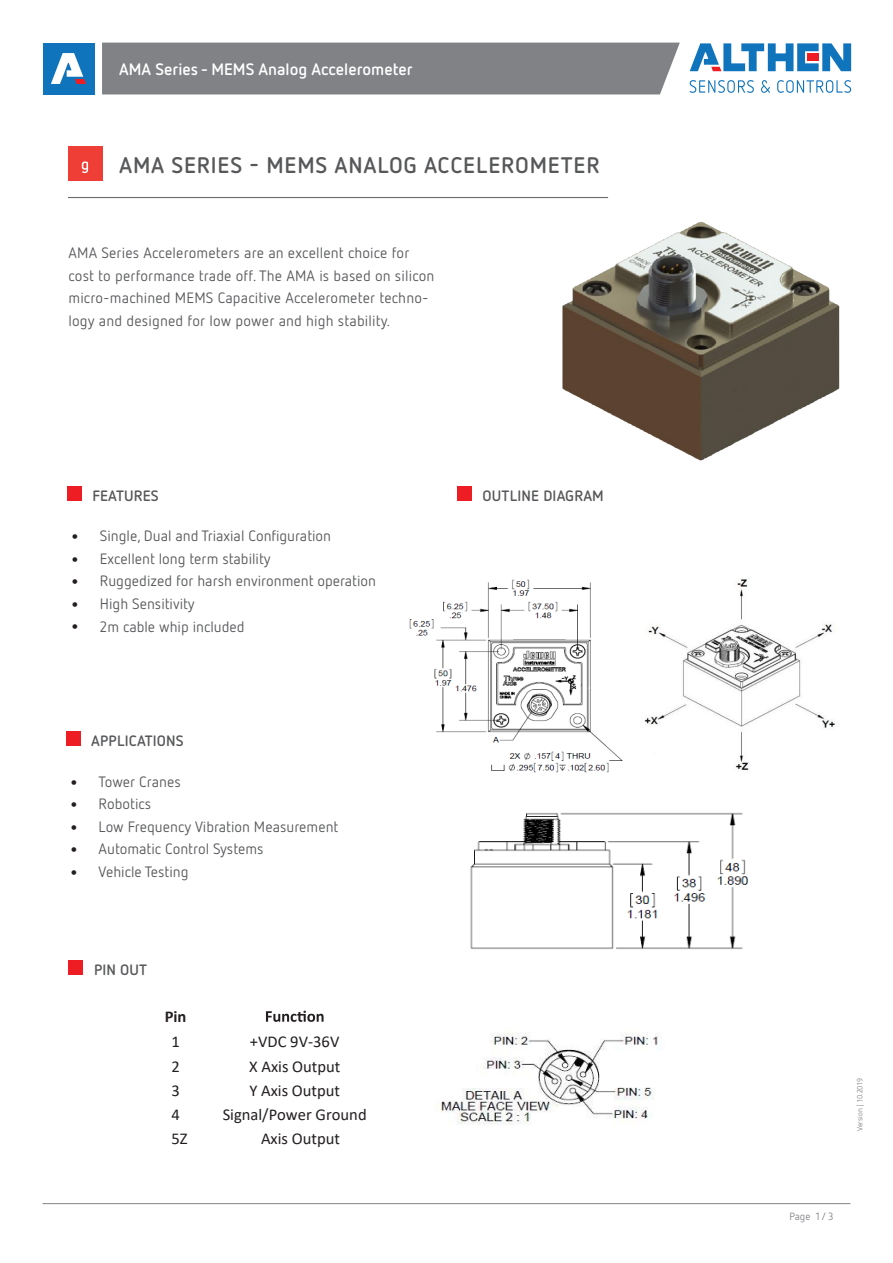
<style>
.page{position:relative;width:893px;height:1263px;background:#fff}
.page>*{position:absolute;margin:0;border:0;box-sizing:border-box;transform-origin:0 0}
.t1{font:700 22.5px "Netto OT";letter-spacing:.035em;color:#57585a}
.t2{font:16.5px/24.2px "Calibri";color:#231f20}
._1Head_12pf_Bold{font:700 16.5px "Netto OT";color:#fff}
.t3{font:700 16.5px "Calibri";color:#231f20}
.FT_10pt_regular{font:15px/22.5px "Netto OT";color:#57585a}
.Fliesstext_Head_10p{font:700 15px "Netto OT";letter-spacing:.01em;color:#57585a}
.t4{font:10.5px "Netto OT";color:#808285}
.t5{font:7.5px "Netto OT";color:#808285}
.s1{font-size:27px;color:#231f20}
</style>
<div class="page">
<div style="left:102px;top:43px;width:578px;height:51px;background:#808285"></div>
<hr style="left:43px;top:1203px;width:807px;height:1px;background:#808285">
<div style="left:43px;top:43px;width:51px;height:51px;background:#1074bc"></div>
<svg style="left:51px;top:53px;width:35px;height:31px"></svg>
<svg style="left:690px;top:80px;width:64px;height:13px"></svg>
<svg style="left:761px;top:80px;width:9px;height:13px"></svg>
<svg style="left:777px;top:80px;width:74px;height:13px"></svg>
<svg style="left:690px;top:43px;width:161px;height:28px"></svg>
<div style="left:68px;top:147px;width:34px;height:34px;background:#ee3e35"></div>
<svg style="left:82px;top:162px;width:6px;height:11px"></svg>
<img style="left:562px;top:222px;width:278px;height:239px">
<div style="left:67px;top:486px;width:15px;height:15px;background:#ee1d23"></div>
<div style="left:66px;top:731px;width:15px;height:15px;background:#ee1d23"></div>
<hr style="left:68px;top:197px;width:540px;height:1px;background:#6c6d70">
<div style="left:68px;top:960px;width:15px;height:15px;background:#ee1d23"></div>
<div style="left:457px;top:486px;width:15px;height:15px;background:#ee1d23"></div>
<img style="left:644px;top:579px;width:191px;height:191px">
<img style="left:409px;top:579px;width:214px;height:194px">
<img style="left:470px;top:812px;width:279px;height:138px">
<img style="left:440px;top:1032px;width:220px;height:93px">
<svg style="left:266px;top:1011px;width:58px;height:11px"></svg>
<p class="_1Head_12pf_Bold" style="left:119px;top:58px;width:295px">AMA Series - MEMS Analog Accelerometer</p>
<p class="t1" style="left:119px;top:151px;width:482px">AMA SERIES - MEMS ANALOG ACCELEROMETER</p>
<p class="FT_10pt_regular" style="left:68px;top:241px;width:367px">AMA Series Accelerometers are an excellent choice for cost to performance trade off. The AMA is based on silicon micro-machined MEMS Capacitive Accelerometer techno&shy;logy and designed for low power and high stability.</p>
<p class="Fliesstext_Head_10p" style="left:92px;top:486px;width:68px">FEATURES</p>
<p class="FT_10pt_regular" style="left:68px;top:525px;width:265px"><span class="s1">•</span> Single, Dual and Triaxial Configuration</p>
<p class="FT_10pt_regular" style="left:68px;top:547px;width:204px"><span class="s1">•</span> Excellent long term stability</p>
<p class="FT_10pt_regular" style="left:68px;top:570px;width:310px"><span class="s1">•</span> Ruggedized for harsh environment operation</p>
<p class="FT_10pt_regular" style="left:68px;top:592px;width:128px"><span class="s1">•</span> High Sensitivity</p>
<p class="FT_10pt_regular" style="left:68px;top:615px;width:178px"><span class="s1">•</span> 2m cable whip included</p>
<p class="Fliesstext_Head_10p" style="left:91px;top:732px;width:94px">APPLICATIONS</p>
<p class="FT_10pt_regular" style="left:67px;top:770px;width:115px"><span class="s1">•</span> Tower Cranes</p>
<p class="FT_10pt_regular" style="left:67px;top:792px;width:86px"><span class="s1">•</span> Robotics</p>
<p class="FT_10pt_regular" style="left:67px;top:815px;width:273px"><span class="s1">•</span> Low Frequency Vibration Measurement</p>
<p class="FT_10pt_regular" style="left:67px;top:837px;width:198px"><span class="s1">•</span> Automatic Control Systems</p>
<p class="FT_10pt_regular" style="left:67px;top:860px;width:123px"><span class="s1">•</span> Vehicle Testing</p>
<p class="Fliesstext_Head_10p" style="left:94px;top:960px;width:54px">PIN OUT</p>
<p class="t3" style="left:165px;top:1004px;width:23px">Pin</p>
<p class="t2" style="left:171px;top:1029px;width:18px">1<br>2<br>3<br>4<br>5Z</p>
<p class="t2" style="left:223px;top:1029px;width:145px;text-align:center">+VDC 9V-36V<br>X Axis Output<br>Y Axis Output<br>Signal/Power Ground</p>
<p class="t2" style="left:261px;top:1125px;width:80px">Axis Output</p>
<p class="Fliesstext_Head_10p" style="left:483px;top:486px;width:123px">OUTLINE DIAGRAM</p>
<p class="t5" style="left:855px;top:1131px;width:54px;rotate:-90deg">Version | 10.2019</p>
<p class="t4" style="left:789px;top:1210px;width:46px">Page 1 / 3</p>
</div>
